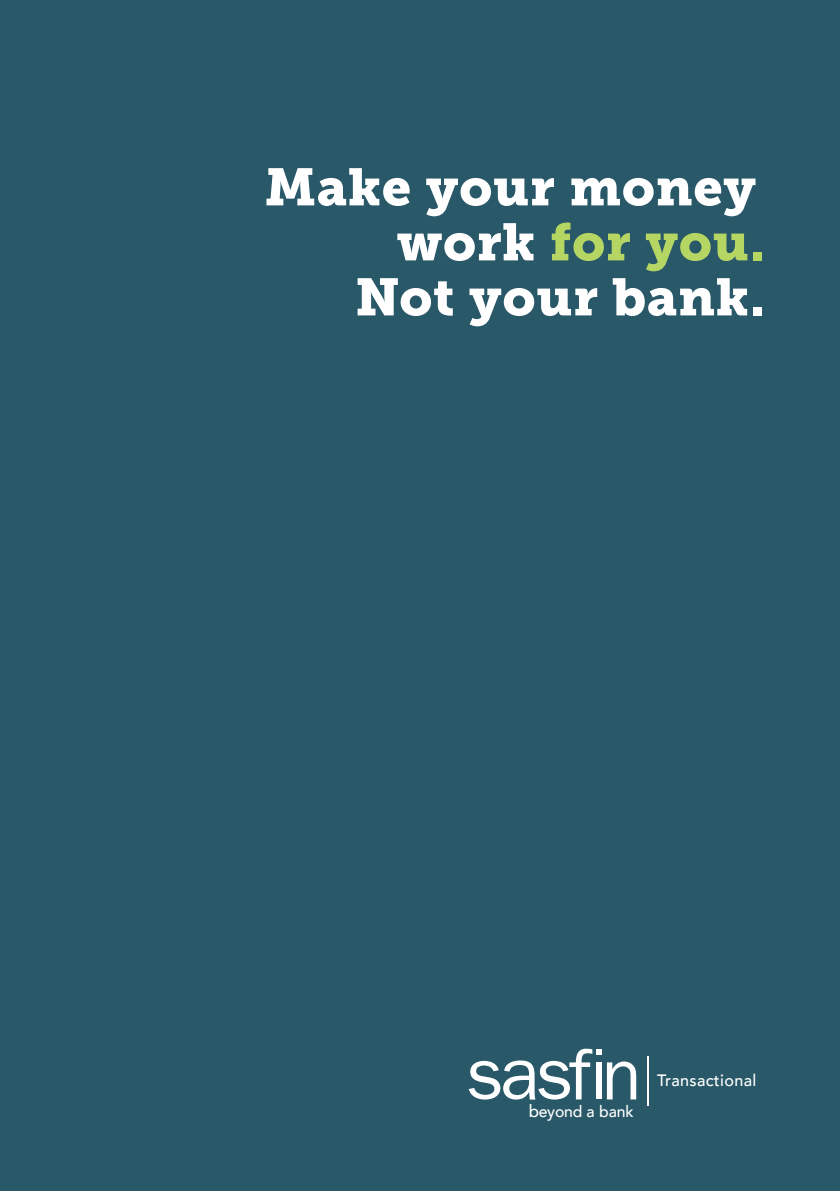
<style>
.page{position:relative;width:840px;height:1191px;background:#fff}
.page>*{position:absolute;margin:0;border:0;box-sizing:border-box;transform-origin:0 0}
.t1{font:52px/55px "Museo Slab 900";letter-spacing:.015em;color:#fff;text-align:right}
.t2{font:500 16.4px "Avenir";letter-spacing:.02em;color:#fff}
.t3{font:500 16.2px "Avenir";letter-spacing:-.02em;color:#fff}
.s1{color:#b6d664}
.s2{font-size:17.2px}
</style>
<div class="page">
<div style="left:0;top:0;width:839px;height:1191px;background:#295868"></div>
<hr style="left:647px;top:1055px;width:1px;height:50px;background:#fff">
<svg style="left:468px;top:1048px;width:168px;height:51px"></svg>
<p class="t1" style="left:264px;top:160px;width:501px">Make your money work <span class="s1">for you.<br></span>Not your bank.</p>
<p class="t3" style="left:528px;top:1097px;width:106px"><span class="s2">b</span>eyond a bank</p>
<p class="t2" style="left:656px;top:1066px;width:101px">Transactional</p>
</div>
